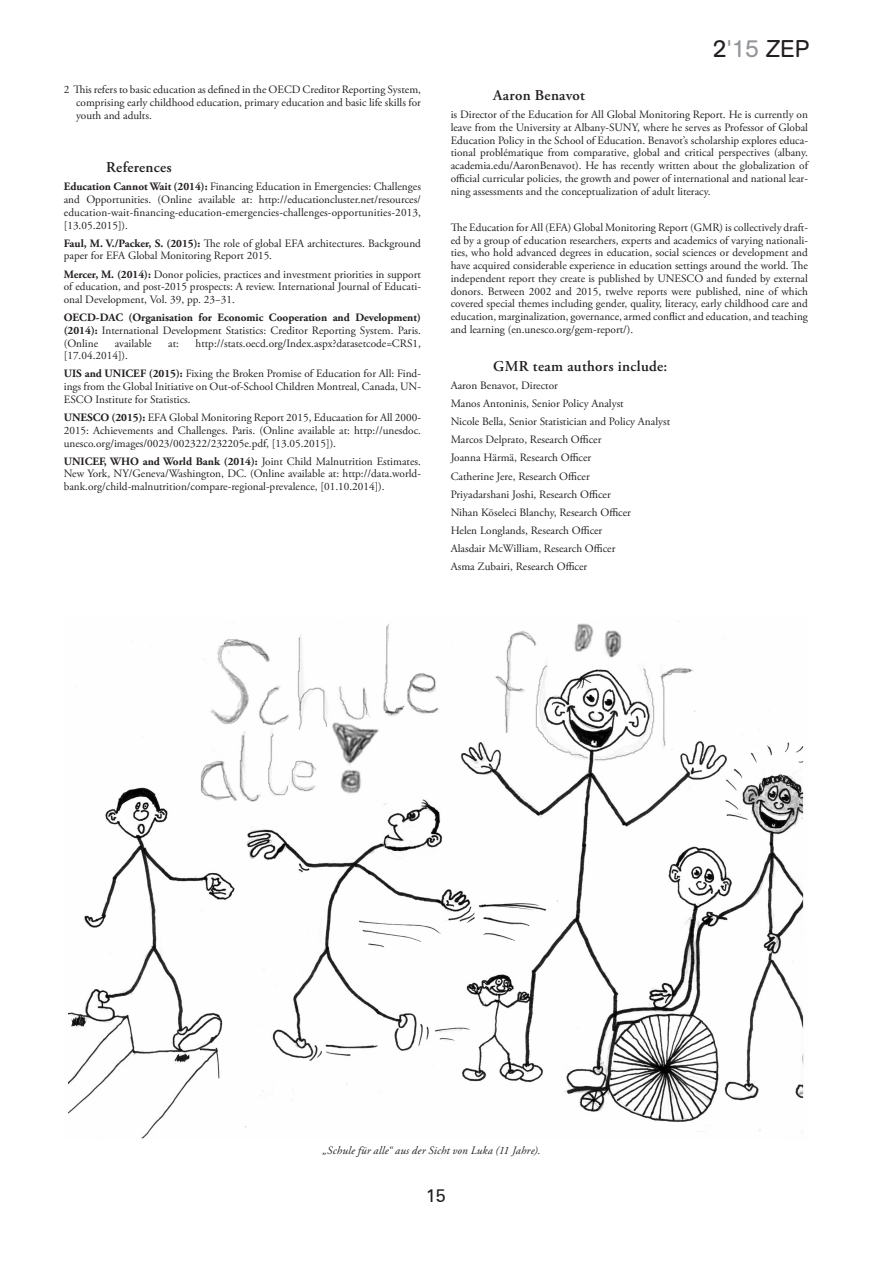
<style>
.page{position:relative;width:893px;height:1263px;background:#fff}
.page>*{position:absolute;margin:0;border:0;box-sizing:border-box;transform-origin:0 0}
.t1{font:24px "AG Book Rounded";color:#231f20}
.t2{font:18px "Zurich BT";color:#231f20}
.Themen_Zwischenübers{font:600 15px "Adobe Garamond Pro";letter-spacing:.02em;color:#231f20}
.Anmerkungen__Literat{font:11.25px/12.8px "Adobe Garamond Pro";color:#231f20;text-align:justify}
.Bildunterschriften{font:italic 11.25px "Adobe Garamond Pro";letter-spacing:.015em;color:#231f20}
.s1{font-weight:700}
.s2{color:#939598}
</style>
<div class="page">
<img style="left:68px;top:621px;width:736px;height:518px">
<p class="Anmerkungen__Literat" style="left:76px;top:84px;width:346px;text-indent:-12px">2 This refers to basic education as defined in the OECD Creditor Reporting System, comprising early childhood education, primary education and basic life skills for youth and adults.</p>
<p class="Themen_Zwischenübers" style="left:106px;top:159px;width:67px">References</p>
<p class="Anmerkungen__Literat" style="left:64px;top:181px;width:359px"><span class="s1">Education Cannot Wait (2014):</span> Financing Education in Emergencies: Challenges and Opportunities. (Online available at: http://educationcluster.net/resources/ education-wait-financing-education-emergencies-challenges-opportunities-2013, [13.05.2015]).</p>
<p class="Anmerkungen__Literat" style="left:64px;top:237px;width:359px"><span class="s1">Faul, M. V./Packer, S. (2015):</span> The role of global EFA architectures. Background paper for EFA Global Monitoring Report 2015.</p>
<p class="Anmerkungen__Literat" style="left:64px;top:268px;width:359px"><span class="s1">Mercer, M. (2014):</span> Donor policies, practices and investment priorities in support of education, and post-2015 prospects: A review. International Journal of Educati&shy;onal Development, Vol. 39, pp. 23−31.</p>
<p class="Anmerkungen__Literat" style="left:64px;top:312px;width:359px"><span class="s1">OECD-DAC (Organisation for Economic Cooperation and Development) (2014):</span> International Development Statistics: Creditor Reporting System. Paris. (Online</p>
<p class="Anmerkungen__Literat" style="left:115px;top:337px;width:38px">available</p>
<p class="Anmerkungen__Literat" style="left:168px;top:337px;width:12px">at:</p>
<p class="Anmerkungen__Literat" style="left:196px;top:337px;width:227px">http://stats.oecd.org/Index.aspx?datasetcode=CRS1,</p>
<p class="Anmerkungen__Literat" style="left:64px;top:350px;width:66px">[17.04.2014]).</p>
<p class="Anmerkungen__Literat" style="left:64px;top:368px;width:359px"><span class="s1">UIS and UNICEF (2015):</span> Fixing the Broken Promise of Education for All: Find&shy;ings from the Global Initiative on Out-of-School Children Montreal, Canada, UN-ESCO Institute for Statistics.</p>
<p class="Anmerkungen__Literat" style="left:64px;top:411px;width:359px"><span class="s1">UNESCO (2015):</span> EFA Global Monitoring Report 2015, Educaation for All 2000- 2015: Achievements and Challenges. Paris. (Online available at: http://unesdoc. unesco.org/images/0023/002322/232205e.pdf, [13.05.2015]).</p>
<p class="Anmerkungen__Literat" style="left:64px;top:455px;width:359px"><span class="s1">UNICEF, WHO and World Bank (2014):</span> Joint Child Malnutrition Estimates.<br>New York, NY/Geneva/Washington, DC. (Online available at: http://data.world&shy;bank.org/child-malnutrition/compare-regional-prevalence, [01.10.2014]).</p>
<h1 class="t1" style="left:713px;top:35px;width:97px">2<span class="s2">'15</span> ZEP</h1>
<p class="Themen_Zwischenübers" style="left:493px;top:87px;width:93px">Aaron Benavot</p>
<p class="Anmerkungen__Literat" style="left:451px;top:109px;width:359px">is Director of the Education for All Global Monitoring Report. He is currently on leave from the University at Albany-SUNY, where he serves as Professor of Global Education Policy in the School of Education. Benavot’s scholarship explores educa&shy;tional problématique from comparative, global and critical perspectives (albany. academia.edu/AaronBenavot). He has recently written about the globalization of official curricular policies, the growth and power of international and national lear&shy;ning assessments and the conceptualization of adult literacy.</p>
<p class="Anmerkungen__Literat" style="left:451px;top:221px;width:359px">The Education for All (EFA) Global Monitoring Report (GMR) is collectively draft&shy;ed by a group of education researchers, experts and academics of varying nationali&shy;ties, who hold advanced degrees in education, social sciences or development and have acquired considerable experience in education settings around the world. The independent report they create is published by UNESCO and funded by external donors. Between 2002 and 2015, twelve reports were published, nine of which covered special themes including gender, quality, literacy, early childhood care and education, marginalization, governance, armed conflict and education, and teaching and learning (en.unesco.org/gem-report/).</p>
<p class="Themen_Zwischenübers" style="left:493px;top:358px;width:176px">GMR team authors include:</p>
<p class="Anmerkungen__Literat" style="left:451px;top:380px;width:109px">Aaron Benavot, Director</p>
<p class="Anmerkungen__Literat" style="left:451px;top:398px;width:175px">Manos Antoninis, Senior Policy Analyst</p>
<p class="Anmerkungen__Literat" style="left:451px;top:416px;width:221px">Nicole Bella, Senior Statistician and Policy Analyst</p>
<p class="Anmerkungen__Literat" style="left:451px;top:434px;width:152px">Marcos Delprato, Research Officer</p>
<p class="Anmerkungen__Literat" style="left:451px;top:452px;width:142px">Joanna Härmä, Research Officer</p>
<p class="Anmerkungen__Literat" style="left:451px;top:470px;width:141px">Catherine Jere, Research Officer</p>
<p class="Anmerkungen__Literat" style="left:451px;top:488px;width:161px">Priyadarshani Joshi, Research Officer</p>
<p class="Anmerkungen__Literat" style="left:451px;top:506px;width:182px">Nihan Köseleci Blanchy, Research Officer</p>
<p class="Anmerkungen__Literat" style="left:451px;top:524px;width:153px">Helen Longlands, Research Officer</p>
<p class="Anmerkungen__Literat" style="left:451px;top:542px;width:166px">Alasdair McWilliam, Research Officer</p>
<p class="Anmerkungen__Literat" style="left:451px;top:560px;width:138px">Asma Zubairi, Research Officer</p>
<p class="Bildunterschriften" style="left:323px;top:1143px;width:220px">„Schule für alle“ aus der Sicht von Luka (11 Jahre).</p>
<h2 class="t2" style="left:426px;top:1184px;width:21px">15</h2>
</div>
